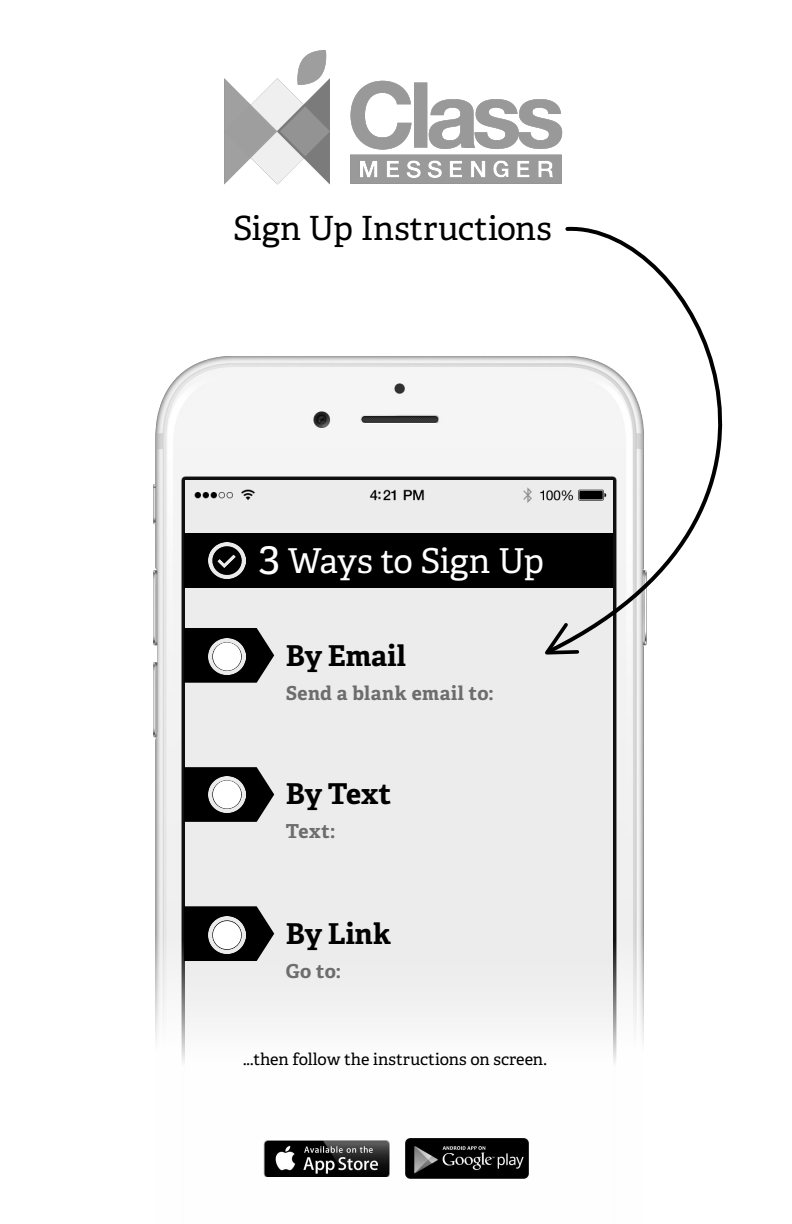
<style>
.page{position:relative;width:792px;height:1224px;background:#fff}
.page>*{position:absolute;margin:0;border:0;box-sizing:border-box;transform-origin:0 0}
.t1{font:34.3px "Adelle";letter-spacing:-.025em;color:#fff}
.t2{font:33.3px "Adelle";color:#000}
.t3{font:700 28.7px "Adelle";color:#000}
.t4{font:700 19.3px "Adelle";letter-spacing:.025em;color:#6d6d6d}
.t5{font:16.4px "Adelle";color:#000}
.s1{font-size:42.9px}
</style>
<div class="page">
<img style="left:153px;top:357px;width:491px;height:684px">
<img style="left:181px;top:476px;width:436px;height:703px">
<img style="left:263px;top:1140px;width:126px;height:37px">
<img style="left:405px;top:1138px;width:124px;height:40px">
<img style="left:224px;top:50px;width:339px;height:135px">
<div style="left:184px;top:533px;width:428px;height:55px;background:#000"></div>
<svg style="left:184px;top:628px;width:90px;height:55px"></svg>
<svg style="left:184px;top:767px;width:90px;height:55px"></svg>
<svg style="left:184px;top:906px;width:90px;height:55px"></svg>
<img style="left:209px;top:543px;width:36px;height:36px">
<img style="left:209px;top:639px;width:36px;height:36px">
<img style="left:209px;top:776px;width:36px;height:37px">
<img style="left:209px;top:917px;width:36px;height:36px">
<div style="left:213px;top:780px;width:28px;height:29px;background:#fff;border-radius:50%"></div>
<div style="left:213px;top:642px;width:28px;height:29px;background:#fff;border-radius:50%"></div>
<div style="left:213px;top:921px;width:28px;height:28px;background:#fff;border-radius:50%"></div>
<svg style="left:545px;top:226px;width:178px;height:430px"></svg>
<svg style="left:540px;top:620px;width:41px;height:37px"></svg>
<h2 class="t2" style="left:233px;top:204px;width:320px">Sign Up Instructions</h2>
<h1 class="t1" style="left:259px;top:536px;width:286px"><span class="s1">3</span> Ways to Sign Up</h1>
<h3 class="t3" style="left:286px;top:635px;width:122px">By Email</h3>
<p class="t4" style="left:286px;top:679px;width:210px">Send a blank email to:</p>
<h3 class="t3" style="left:286px;top:773px;width:107px">By Text</h3>
<p class="t4" style="left:286px;top:817px;width:51px">Text:</p>
<h3 class="t3" style="left:286px;top:913px;width:107px">By Link</h3>
<p class="t4" style="left:286px;top:957px;width:57px">Go to:</p>
<p class="t5" style="left:243px;top:1047px;width:305px">...then follow the instructions on screen.</p>
</div>
